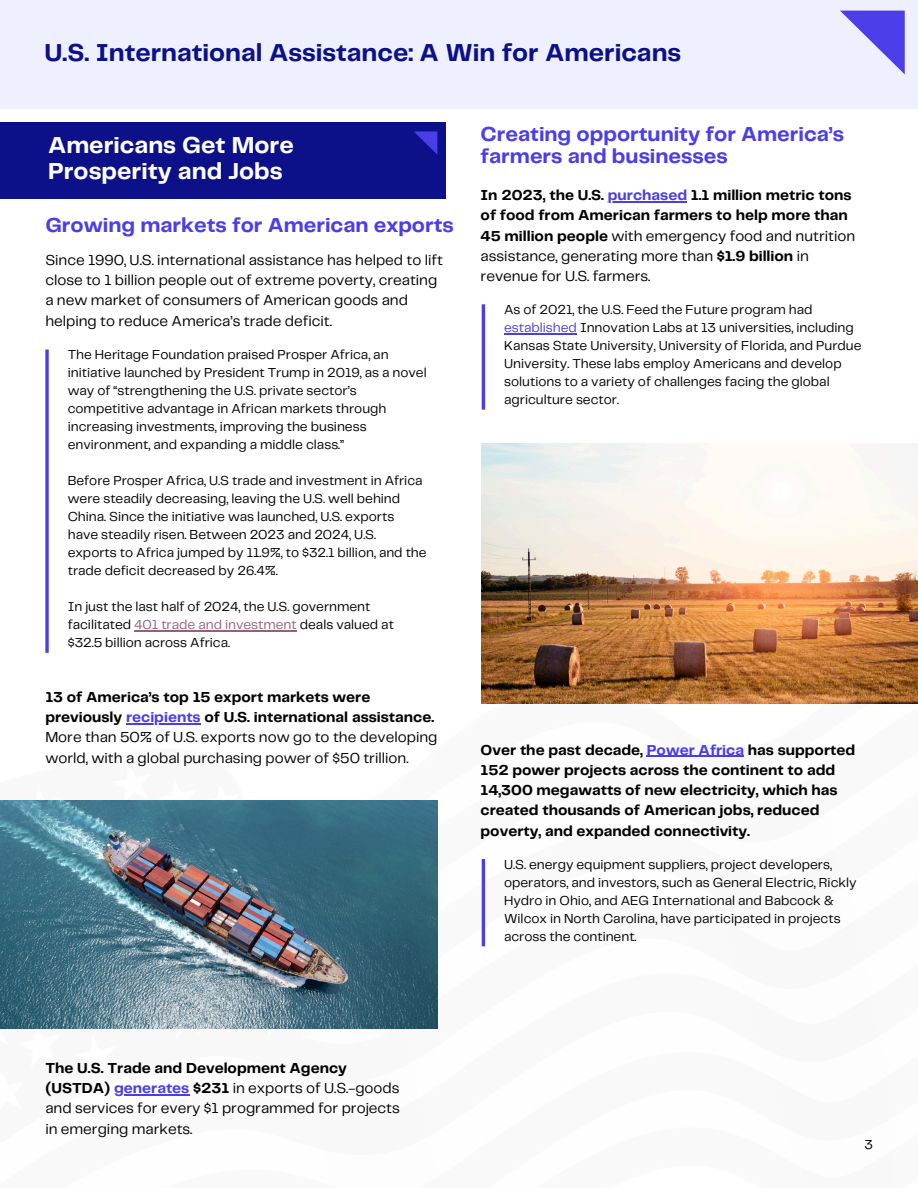
<style>
.page{position:relative;width:918px;height:1188px;background:#fff}
.page>*{position:absolute;margin:0;border:0;box-sizing:border-box;transform-origin:0 0}
.t1{font:700 25.5px "Telegraf";color:#0c1189}
.t2{font:700 24px/25.8px "Telegraf";color:#fff}
.t3{font:700 21px/22.5px "Telegraf";color:#4b3ee8}
.t4{font:15px/20.2px "Telegraf";color:#000}
.t5{font:700 15px/20.2px "Telegraf";color:#000}
.t6{font:13.5px/18px "Telegraf";color:#000}
.s1{color:#96607d}
.s2{color:#4b3ee8}
.s3{font-weight:700}
.s4{font-weight:400}
</style>
<div class="page">
<svg style="left:45px;top:350px;width:4px;height:303px"></svg>
<hr style="left:134px;top:631px;width:163px;height:1px;background:#96607d">
<hr style="left:482px;top:304px;width:3px;height:106px;background:#4b3ee8">
<hr style="left:482px;top:859px;width:3px;height:87px;background:#4b3ee8">
<div style="left:0;top:123px;width:446px;height:76px;background:#0c1189"></div>
<svg style="left:414px;top:131px;width:23px;height:23px"></svg>
<img style="left:482px;top:443px;width:436px;height:260px">
<div style="left:0;top:0;width:918px;height:108px;background:#eff0ff"></div>
<svg style="left:840px;top:11px;width:65px;height:63px"></svg>
<img style="left:0;top:800px;width:437px;height:229px">
<hr style="left:504px;top:333px;width:73px;height:1px;background:#4b3ee8">
<hr style="left:608px;top:201px;width:79px;height:1px;background:#4b3ee8">
<hr style="left:647px;top:756px;width:97px;height:1px;background:#4b3ee8">
<hr style="left:126px;top:723px;width:75px;height:1px;background:#4b3ee8">
<hr style="left:114px;top:1094px;width:75px;height:1px;background:#4b3ee8">
<h2 class="t1" style="left:45px;top:41px;width:638px">U.S. International Assistance: A Win for Americans</h2>
<p class="t2" style="left:48px;top:134px;width:247px">Americans Get More<br>Prosperity and Jobs</p>
<p class="t3" style="left:45px;top:214px;width:410px">Growing markets for American exports</p>
<p class="t4" style="left:45px;top:251px;width:399px">Since 1990, U.S. international assistance has helped to lift close to 1 billion people out of extreme poverty, creating a new market of consumers of American goods and helping to reduce America’s trade deficit.</p>
<h1 class="t6" style="left:68px;top:347px;width:360px">The Heritage Foundation praised Prosper Africa, an initiative launched by President Trump in 2019, as a novel way of “strengthening the U.S. private sector’s competitive advantage in African markets through increasing investments, improving the business environment, and expanding a middle class.”</h1>
<p class="t6" style="left:68px;top:473px;width:360px">Before Prosper Africa, U.S trade and investment in Africa were steadily decreasing, leaving the U.S. well behind China. Since the initiative was launched, U.S. exports have steadily risen. Between 2023 and 2024, U.S. exports to Africa jumped by 11.9%, to $32.1 billion, and the trade deficit decreased by 26.4%.</p>
<h1 class="t6" style="left:68px;top:599px;width:328px">In just the last half of 2024, the U.S. government facilitated <span class="s1">401 trade and investment</span> deals valued at $32.5 billion across Africa.</h1>
<p class="t5" style="left:45px;top:688px;width:390px">13 of America’s top 15 export markets were previously <span class="s2">recipients</span> of U.S. international assistance.</p>
<p class="t4" style="left:45px;top:728px;width:394px">More than 50% of U.S. exports now go to the developing world, with a global purchasing power of $50 trillion.</p>
<p class="t3" style="left:481px;top:124px;width:365px">Creating opportunity for America’s farmers and businesses</p>
<h2 class="t5" style="left:481px;top:186px;width:372px">In 2023, the U.S. <span class="s2">purchased</span> 1.1 million metric tons</h2>
<p class="t4" style="left:481px;top:206px;width:376px"><span class="s3">of food from American farmers to help more than 45 million people</span> with emergency food and nutrition assistance, generating more than <span class="s3">$1.9 billion</span> in revenue for U.S. farmers.</p>
<p class="t6" style="left:504px;top:301px;width:359px">As of 2021, the U.S. Feed the Future program had <span class="s2">established</span> Innovation Labs at 13 universities, including Kansas State University, University of Florida, and Purdue University. These labs employ Americans and develop solutions to a variety of challenges facing the global agriculture sector.</p>
<p class="t5" style="left:481px;top:740px;width:376px">Over the past decade, <span class="s2">Power Africa</span> has supported 152 power projects across the continent to add 14,300 megawatts of new electricity, which has created thousands of American jobs, reduced poverty, and expanded connectivity.</p>
<p class="t6" style="left:504px;top:856px;width:354px">U.S. energy equipment suppliers, project developers, operators, and investors, such as General Electric, Rickly Hydro in Ohio, and AEG International and Babcock &amp; Wilcox in North Carolina, have participated in projects across the continent.</p>
<p class="t5" style="left:45px;top:1059px;width:356px">The U.S. Trade and Development Agency (USTDA) <span class="s2">generates</span> $231 <span class="s4">in exports of U.S.-goods</span></p>
<p class="t4" style="left:45px;top:1099px;width:356px">and services for every $1 programmed for projects in emerging markets.</p>
<p class="t6" style="left:865px;top:1136px;width:10px">3</p>
</div>
